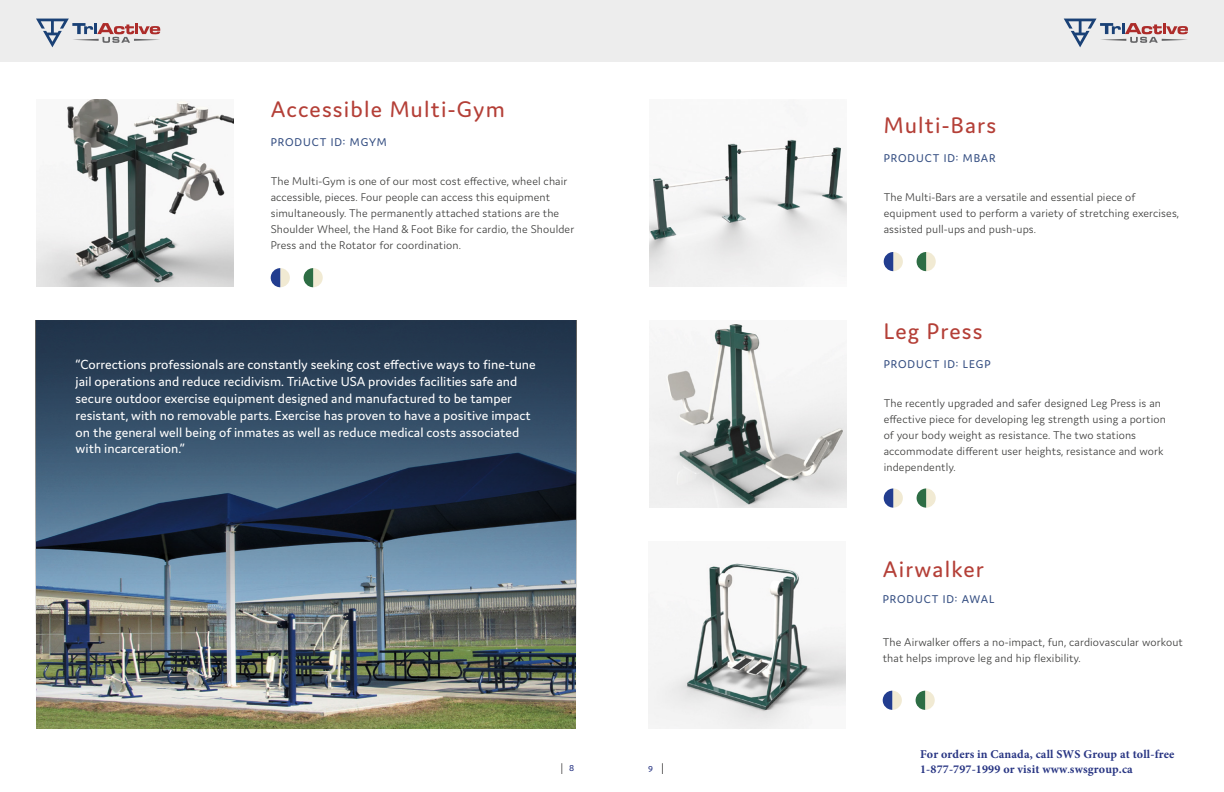
<style>
.page{position:relative;width:1224px;height:792px;background:#fff}
.page>*{position:absolute;margin:0;border:0;box-sizing:border-box;transform-origin:0 0}
.t1{font:24px "Domus";letter-spacing:.05em;color:#b43f37}
.t2{font:14px/16.8px "Domus";color:#fff}
.t3{font:300 12px/16px "Domus";letter-spacing:.01em;color:#3c3c3b}
.t4{font:700 12px "Minion Pro";letter-spacing:.015em;color:#283583}
.t5{font:12px "Domus";letter-spacing:.075em;color:#334d81}
.t6{font:10px "Domus";color:#283583}
.s1{font-family:"Domus";font-weight:400}
</style>
<div class="page">
<div style="left:0;top:0;width:1224px;height:61px;background:#ededed"></div>
<svg style="left:1064px;top:19px;width:124px;height:28px"></svg>
<svg style="left:36px;top:19px;width:124px;height:28px"></svg>
<img style="left:649px;top:105px;width:198px;height:181px">
<img style="left:649px;top:324px;width:198px;height:184px">
<img style="left:35px;top:320px;width:542px;height:409px">
<img style="left:36px;top:99px;width:198px;height:187px">
<svg style="left:271px;top:268px;width:19px;height:19px"></svg>
<svg style="left:304px;top:268px;width:19px;height:19px"></svg>
<img style="left:648px;top:563px;width:198px;height:166px">
<svg style="left:883px;top:691px;width:19px;height:19px"></svg>
<svg style="left:916px;top:691px;width:19px;height:19px"></svg>
<svg style="left:884px;top:488px;width:19px;height:20px"></svg>
<svg style="left:917px;top:488px;width:19px;height:20px"></svg>
<svg style="left:884px;top:252px;width:19px;height:19px"></svg>
<svg style="left:917px;top:252px;width:19px;height:19px"></svg>
<h1 class="t1" style="left:271px;top:96px;width:236px">Accessible Multi-Gym</h1>
<p class="t5" style="left:271px;top:136px;width:117px">PRODUCT ID: MGYM</p>
<p class="t3" style="left:271px;top:173px;width:305px">The Multi-Gym is one of our most cost effective, wheel chair accessible, pieces. Four people can access this equipment simultaneously. The permanently attached stations are the Shoulder Wheel, the Hand &amp; Foot Bike for cardio, the Shoulder Press and the Rotator for coordination.</p>
<p class="t2" style="left:76px;top:356px;width:462px">“Corrections professionals are constantly seeking cost effective ways to fine-tune jail operations and reduce recidivism. TriActive USA provides facilities safe and secure outdoor exercise equipment designed and manufactured to be tamper resistant, with no removable parts. Exercise has proven to have a positive impact on the general well being of inmates as well as reduce medical costs associated with incarceration.”</p>
<h1 class="t1" style="left:884px;top:112px;width:114px">Multi-Bars</h1>
<p class="t5" style="left:884px;top:152px;width:113px">PRODUCT ID: MBAR</p>
<p class="t3" style="left:884px;top:189px;width:297px">The Multi-Bars are a versatile and essential piece of equipment used to perform a variety of stretching exercises, assisted pull-ups and push-ups.</p>
<h1 class="t1" style="left:884px;top:318px;width:100px">Leg Press</h1>
<p class="t5" style="left:884px;top:357px;width:108px">PRODUCT ID: LEGP</p>
<p class="t3" style="left:884px;top:395px;width:284px">The recently upgraded and safer designed Leg Press is an effective piece for developing leg strength using a portion of your body weight as resistance. The two stations accommodate different user heights, resistance and work independently.</p>
<h1 class="t1" style="left:883px;top:556px;width:103px">Airwalker</h1>
<p class="t5" style="left:883px;top:593px;width:113px">PRODUCT ID: AWAL</p>
<p class="t3" style="left:883px;top:634px;width:302px">The Airwalker offers a no-impact, fun, cardiovascular workout that helps improve leg and hip flexibility.</p>
<p class="t4" style="left:920px;top:746px;width:256px">For orders in Canada, call SWS Group at toll-free</p>
<p class="t6" style="left:569px;top:762px;width:7px">8</p>
<p class="t6" style="left:648px;top:762px;width:6px">9</p>
<p class="t4" style="left:920px;top:761px;width:214px">1-877-797-1999 or visit www<span class="s1">.</span>swsgroup.ca</p>
</div>
